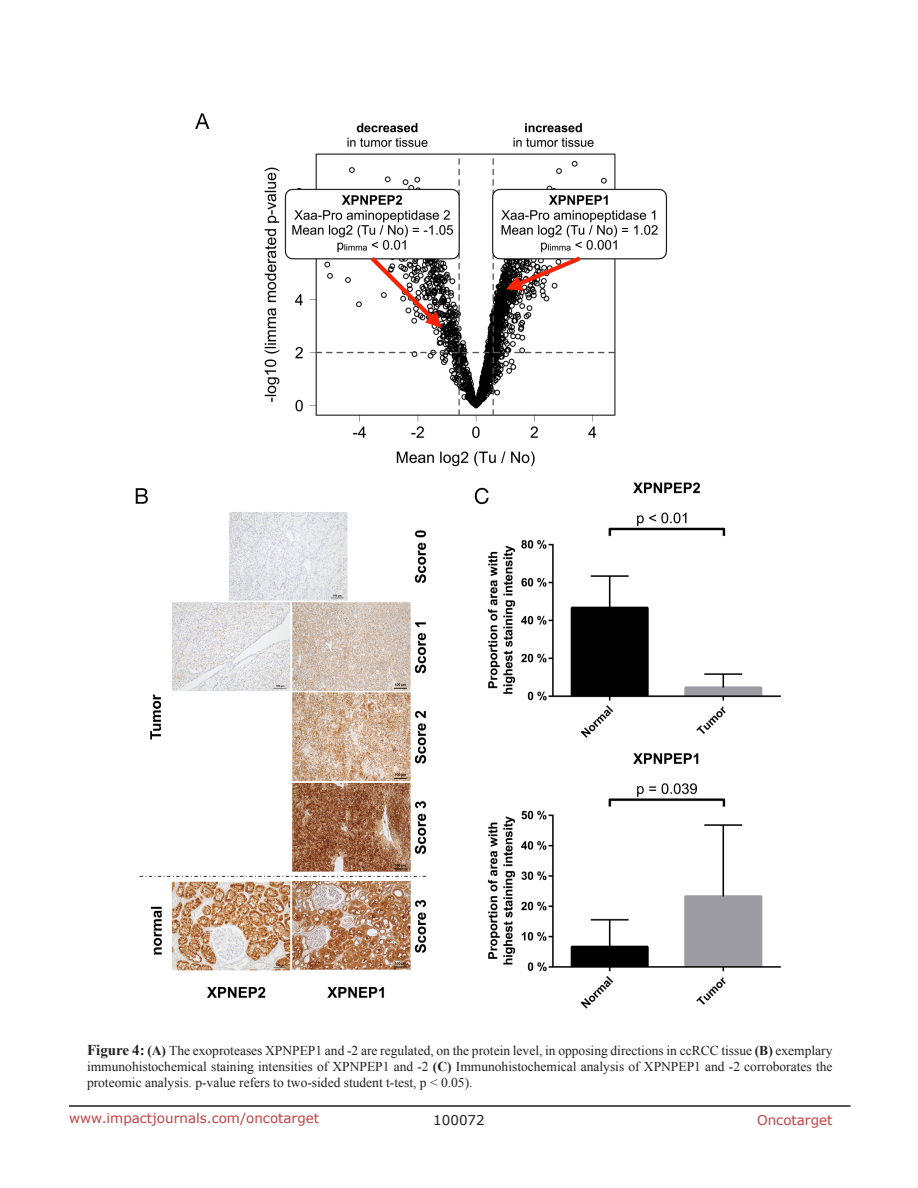
<style>
.page{position:relative;width:918px;height:1188px;background:#fff}
.page>*{position:absolute;margin:0;border:0;box-sizing:border-box;transform-origin:0 0}
.figuretext{font:13.5px/16.2px "Times New Roman";color:#231f20;text-align:justify}
.t1{font:13.5px "Verdana";color:#c24141}
.t2{font:13.5px "Verdana";color:#231f20}
.s1{font-weight:700;font-size:15px}
.s2{font-weight:700}
</style>
<div class="page">
<hr style="left:69px;top:1105px;width:781px;height:2px;background:#231f20">
<img style="left:135px;top:113px;width:646px;height:896px">
<p class="figuretext" style="left:87px;top:1042px;width:747px"><span class="s1">Figure 4:</span> <span class="s2">(A)</span> The exoproteases XPNPEP1 and -2 are regulated, on the protein level, in opposing directions in ccRCC tissue <span class="s2">(B)</span> exemplary immunohistochemical staining intensities of XPNPEP1 and -2 <span class="s2">(C)</span> Immunohistochemical analysis of XPNPEP1 and -2 corroborates the proteomic analysis. p-value refers to two-sided student t-test, p &lt; 0.05).</p>
<p class="t1" style="left:69px;top:1109px;width:252px">www.impactjournals.com/oncotarget</p>
<p class="t2" style="left:433px;top:1111px;width:53px">100072</p>
<p class="t1" style="left:757px;top:1111px;width:77px">Oncotarget</p>
</div>
